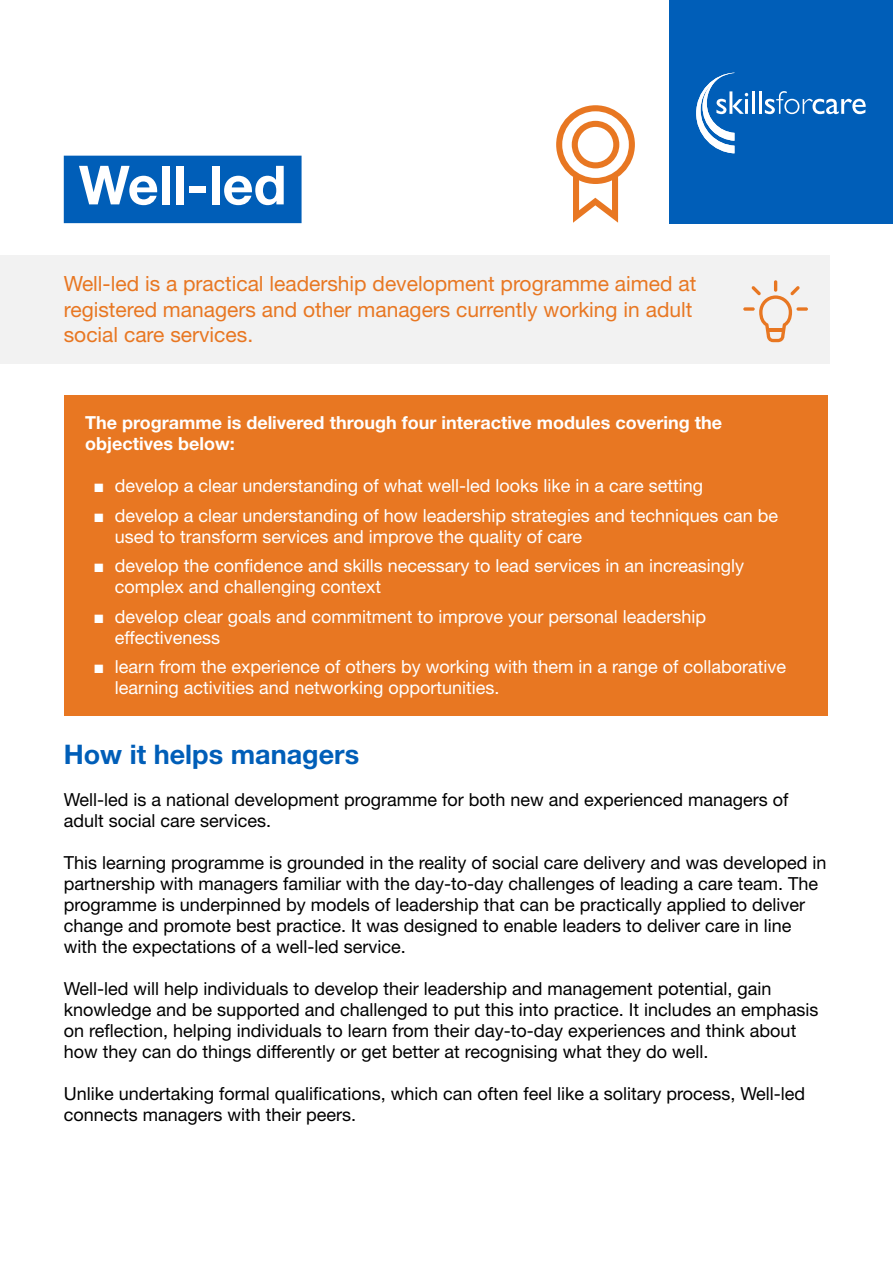
<style>
.page{position:relative;width:893px;height:1263px;background:#fff}
.page>*{position:absolute;margin:0;border:0;box-sizing:border-box;transform-origin:0 0}
.t1{font:700 54px "Helvetica Neue LT Std";color:#fff}
.t2{font:700 27px "Helvetica Neue LT Std";color:#005eb8}
.t3{font:21px/25.5px "Helvetica Neue LT Std";color:#e87722}
.t4{font:18px/21px "Helvetica Neue LT Std";color:#000}
.t5{font:18px/21px "Helvetica Neue LT Std";color:#fff}
.t6{font:700 18px/21px "Helvetica Neue LT Std";color:#fff}
.s1{font-family:"Arial"}
</style>
<div class="page">
<div style="left:670px;top:0;width:223px;height:223px;background:#005eb8"></div>
<svg style="left:696px;top:73px;width:52px;height:80px"></svg>
<hr style="left:745px;top:99px;width:3px;height:15px;background:#fff">
<hr style="left:752px;top:91px;width:3px;height:23px;background:#fff">
<hr style="left:759px;top:91px;width:3px;height:23px;background:#fff">
<svg style="left:765px;top:91px;width:101px;height:23px"></svg>
<div style="left:64px;top:156px;width:238px;height:67px;background:#005eb8"></div>
<div style="left:64px;top:395px;width:764px;height:320px;background:#e87722"></div>
<div style="left:0;top:255px;width:829px;height:108px;background:#f2f2f2"></div>
<svg style="left:556px;top:105px;width:79px;height:118px"></svg>
<svg style="left:743px;top:307px;width:12px;height:4px"></svg>
<svg style="left:796px;top:307px;width:12px;height:4px"></svg>
<svg style="left:751px;top:280px;width:49px;height:62px"></svg>
<h1 class="t1" style="left:79px;top:152px;width:209px">Well-led</h1>
<p class="t3" style="left:64px;top:271px;width:634px">Well-led is a practical leadership development programme aimed at registered managers and other managers currently working in adult social care services.</p>
<p class="t6" style="left:85px;top:412px;width:638px">The programme is delivered through four interactive modules covering the objectives below:</p>
<p class="t5" style="left:94px;top:475px;width:611px"><span class="s1">■</span> develop a clear understanding of what well-led looks like in a care setting</p>
<p class="t5" style="left:115px;top:505px;width:665px;text-indent:-21px"><span class="s1">■</span> develop a clear understanding of how leadership strategies and techniques can be used to transform services and improve the quality of care</p>
<p class="t5" style="left:115px;top:555px;width:631px;text-indent:-21px"><span class="s1">■</span> develop the confidence and skills necessary to lead services in an increasingly complex and challenging context</p>
<p class="t5" style="left:115px;top:606px;width:593px;text-indent:-21px"><span class="s1">■</span> develop clear goals and commitment to improve your personal leadership effectiveness</p>
<p class="t5" style="left:115px;top:656px;width:673px;text-indent:-21px"><span class="s1">■</span> learn from the experience of others by working with them in a range of collaborative learning activities and networking opportunities.</p>
<h2 class="t2" style="left:64px;top:737px;width:297px">How it helps managers</h2>
<p class="t4" style="left:64px;top:788px;width:726px">Well-led is a national development programme for both new and experienced managers of adult social care services.</p>
<p class="t4" style="left:64px;top:851px;width:764px">This learning programme is grounded in the reality of social care delivery and was developed in partnership with managers familiar with the day-to-day challenges of leading a care team. The programme is underpinned by models of leadership that can be practically applied to deliver change and promote best practice. It was designed to enable leaders to deliver care in line with the expectations of a well-led service.</p>
<p class="t4" style="left:64px;top:977px;width:756px">Well-led will help individuals to develop their leadership and management potential, gain knowledge and be supported and challenged to put this into practice. It includes an emphasis on reflection, helping individuals to learn from their day-to-day experiences and think about how they can do things differently or get better at recognising what they do well.</p>
<p class="t4" style="left:64px;top:1082px;width:743px">Unlike undertaking formal qualifications, which can often feel like a solitary process, Well-led connects managers with their peers.</p>
</div>
